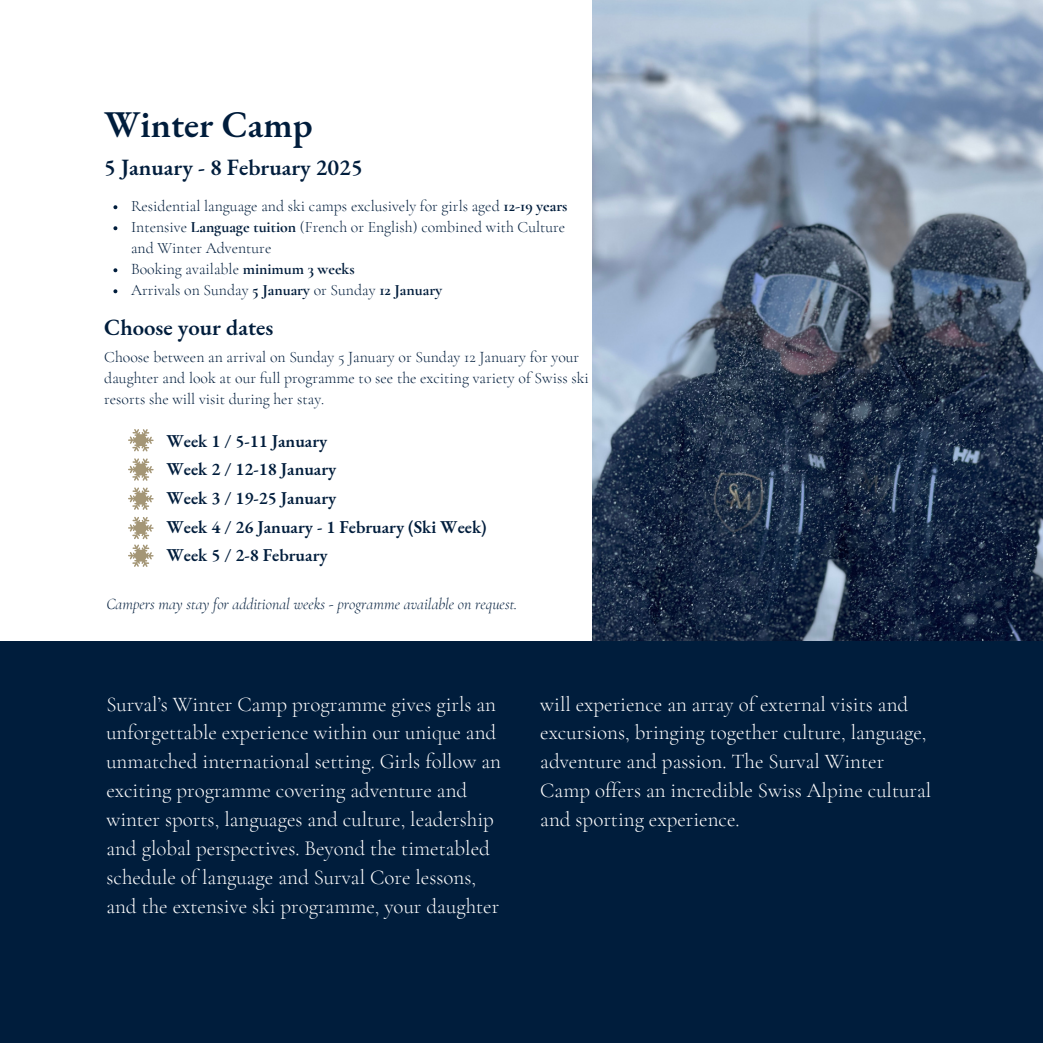
<style>
.page{position:relative;width:1043px;height:1043px;background:#fff}
.page>*{position:absolute;margin:0;border:0;box-sizing:border-box;transform-origin:0 0}
.t1{font:600 36.75px "EB Garamond";color:#001d3c}
.t2{font:600 22.75px "EB Garamond";color:#001d3c}
.t3{font:300 21px/28.9px "Cormorant Garamond";color:#fff}
.t4{font:600 17.68px "EB Garamond";color:#001d3c}
.t5{font:300 15.75px/21px "Cormorant Garamond";color:#001d3c}
.t6{font:italic 300 15.75px "Cormorant Garamond";color:#001d3c}
.s1{font-weight:700}
</style>
<div class="page">
<div style="left:0;top:0;width:1042px;height:1042px;background:#001d3c"></div>
<div style="left:0;top:0;width:592px;height:640px;background:#fff"></div>
<svg style="left:128px;top:429px;width:25px;height:22px"></svg>
<svg style="left:128px;top:458px;width:25px;height:22px"></svg>
<svg style="left:128px;top:487px;width:25px;height:22px"></svg>
<svg style="left:128px;top:516px;width:25px;height:50px"></svg>
<img style="left:592px;top:0;width:450px;height:640px">
<svg style="left:113px;top:205px;width:4px;height:4px"></svg>
<svg style="left:113px;top:226px;width:4px;height:4px"></svg>
<svg style="left:113px;top:268px;width:4px;height:4px"></svg>
<svg style="left:113px;top:289px;width:4px;height:4px"></svg>
<h1 class="t1" style="left:104px;top:100px;width:210px">Winter Camp</h1>
<h2 class="t2" style="left:104px;top:152px;width:260px">5 January - 8 February 2025</h2>
<p class="t5" style="left:131px;top:195px;width:438px">Residential language and ski camps exclusively for girls aged <span class="s1">12-19 years</span></p>
<p class="t5" style="left:131px;top:216px;width:435px">Intensive <span class="s1">Language tuition</span> (French or English) combined with Culture and Winter Adventure</p>
<p class="t5" style="left:131px;top:258px;width:225px">Booking available <span class="s1">minimum 3 weeks</span></p>
<p class="t5" style="left:131px;top:279px;width:312px">Arrivals on Sunday <span class="s1">5 January</span> or Sunday <span class="s1">12 January</span></p>
<p class="t2" style="left:104px;top:312px;width:171px">Choose your dates</p>
<h2 class="t5" style="left:104px;top:346px;width:486px">Choose between an arrival on Sunday 5 January or Sunday 12 January for your daughter and look at our full programme to see the exciting variety of Swiss ski resorts she will visit during her stay.</h2>
<p class="t4" style="left:166px;top:428px;width:162px">Week 1 / 5-11 January</p>
<p class="t4" style="left:166px;top:457px;width:171px">Week 2 / 12-18 January</p>
<p class="t4" style="left:166px;top:486px;width:171px">Week 3 / 19-25 January</p>
<h4 class="t4" style="left:166px;top:515px;width:321px">Week 4 / 26 January - 1 February (Ski Week)</h4>
<h4 class="t4" style="left:166px;top:543px;width:163px">Week 5 / 2-8 February</h4>
<h4 class="t6" style="left:106px;top:594px;width:412px">Campers may stay for additional weeks - programme available on request.</h4>
<p class="t3" style="left:106px;top:689px;width:396px">Surval’s Winter Camp programme gives girls an unforgettable experience within our unique and unmatched international setting. Girls follow an exciting programme covering adventure and winter sports, languages and culture, leadership and global perspectives. Beyond the timetabled schedule of language and Surval Core lessons, and the extensive ski programme, your daughter</p>
<p class="t3" style="left:540px;top:689px;width:392px">will experience an array of external visits and excursions, bringing together culture, language, adventure and passion. The Surval Winter Camp offers an incredible Swiss Alpine cultural and sporting experience.</p>
</div>
